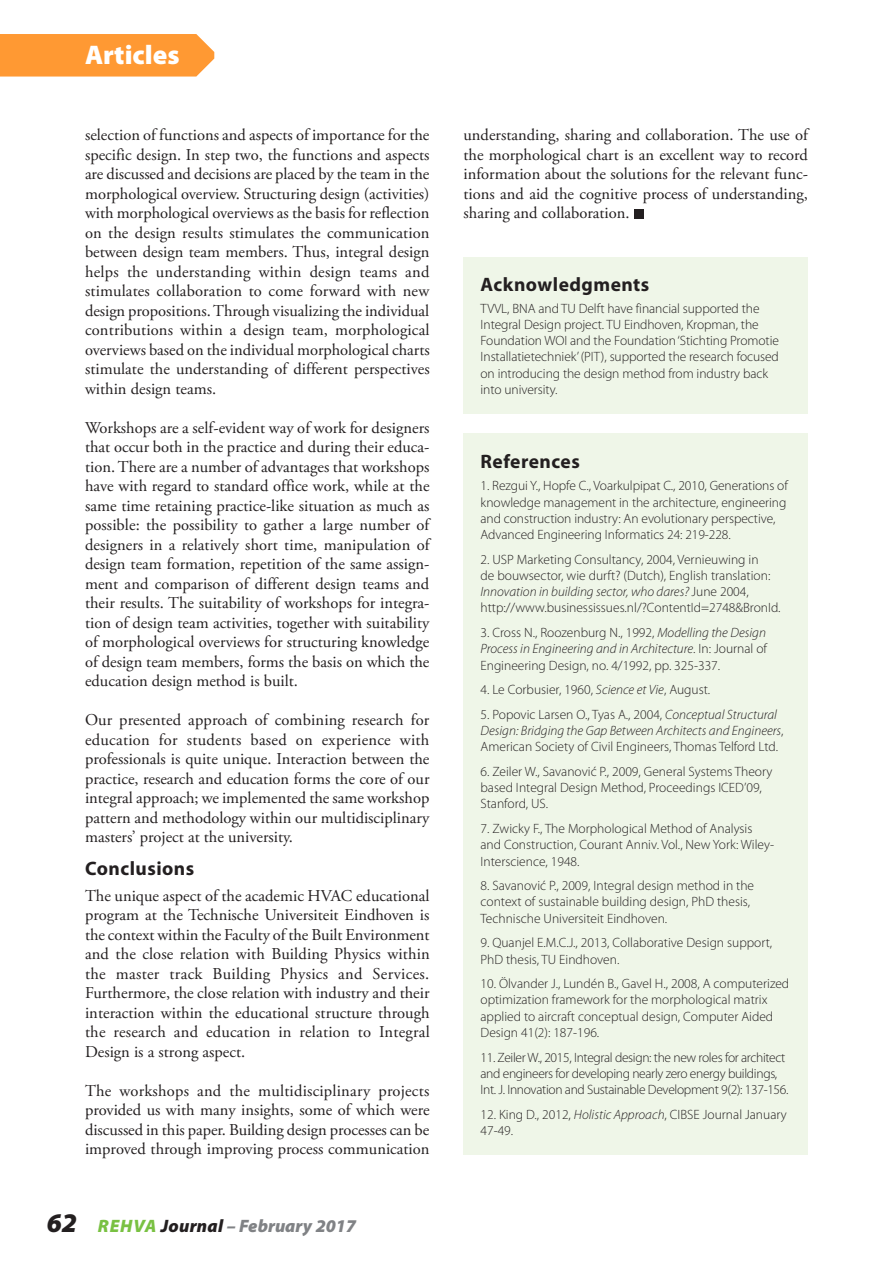
<style>
.page{position:relative;width:893px;height:1263px;background:#fff}
.page>*{position:absolute;margin:0;border:0;box-sizing:border-box;transform-origin:0 0}
.t1{font:900 27px "Myriad Pro";color:#fff}
.Heading_2{font:700 19.5px "Myriad Pro";letter-spacing:.025em;color:#231f20}
.t2{font:italic 900 18px "Myriad Pro";letter-spacing:.01em;color:#808285}
.t3{font:16.5px/19.5px "Adobe Garamond Pro";color:#231f20;text-align:justify}
.List{font:300 13.5px/16.2px "Myriad Pro";color:#231f20}
.List-2{font:300 13.5px/16.2px "Myriad Pro";letter-spacing:-.025em;color:#231f20}
.s1{font-size:27px;color:#231f20}
.s2{color:#79c142}
.s3{color:#231f20}
.s4{font-style:italic}
</style>
<div class="page">
<div style="left:634px;top:209px;width:9px;height:9px;background:#231f20"></div>
<div style="left:463px;top:257px;width:345px;height:156px;background:#eff6e8"></div>
<div style="left:463px;top:433px;width:345px;height:721px;background:#eff6e8"></div>
<div style="left:0;top:34px;width:214px;height:43px;background:#f93"></div>
<h1 class="t1" style="left:85px;top:37px;width:96px">Articles</h1>
<p class="t3" style="left:85px;top:126px;width:346px">selection of functions and aspects of importance for the specific design. In step two, the functions and aspects are discussed and decisions are placed by the team in the morphological overview. Structuring design (activities) with morphological overviews as the basis for reflection on the design results stimulates the communication between design team members. Thus, integral design helps the understanding within design teams and stimulates collaboration to come forward with new design propositions. Through visualizing the individual contributions within a design team, morphological overviews based on the individual morphological charts stimulate the understanding of different perspectives within design teams.</p>
<p class="t3" style="left:85px;top:418px;width:346px">Workshops are a self-evident way of work for designers that occur both in the practice and during their educa&shy;tion. There are a number of advantages that workshops have with regard to standard office work, while at the same time retaining practice-like situation as much as possible: the possibility to gather a large number of designers in a relatively short time, manipulation of design team formation, repetition of the same assign&shy;ment and comparison of different design teams and their results. The suitability of workshops for integra&shy;tion of design team activities, together with suitability of morphological overviews for structuring knowledge of design team members, forms the basis on which the education design method is built.</p>
<p class="t3" style="left:85px;top:711px;width:346px">Our presented approach of combining research for education for students based on experience with professionals is quite unique. Interaction between the practice, research and education forms the core of our integral approach; we implemented the same workshop pattern and methodology within our multidisciplinary masters’ project at the university.</p>
<p class="Heading_2" style="left:85px;top:856px;width:111px">Conclusions</p>
<p class="t3" style="left:85px;top:886px;width:346px">The unique aspect of the academic HVAC educational program at the Technische Universiteit Eindhoven is the context within the Faculty of the Built Environment and the close relation with Building Physics within the master track Building Physics and Services.<br>Furthermore, the close relation with industry and their interaction within the educational structure through the research and education in relation to Integral Design is a strong aspect.</p>
<p class="t3" style="left:85px;top:1081px;width:346px">The workshops and the multidisciplinary projects provided us with many insights, some of which were discussed in this paper. Building design processes can be improved through improving process communication</p>
<p class="t2" style="left:47px;top:1214px;width:311px"><span class="s1">62</span> <span class="s2">REHVA</span> <span class="s3">Journal</span> – February 2017</p>
<p class="t3" style="left:463px;top:126px;width:346px">understanding, sharing and collaboration. The use of the morphological chart is an excellent way to record information about the solutions for the relevant func&shy;tions and aid the cognitive process of understanding, sharing and collaboration.</p>
<p class="Heading_2" style="left:480px;top:271px;width:170px">Acknowledgments</p>
<p class="List" style="left:480px;top:300px;width:300px">TVVL, BNA and TU Delft have financial supported the Integral Design project. TU Eindhoven, Kropman, the Foundation WOI and the Foundation ‘Stichting Promotie Installatietechniek’ (PIT), supported the research focused on introducing the design method from industry back into university.</p>
<p class="Heading_2" style="left:480px;top:449px;width:101px">References</p>
<p class="List" style="left:480px;top:478px;width:309px">1. Rezgui Y., Hopfe C., Voarkulpipat C., 2010, Generations of knowledge management in the architecture, engineering and construction industry: An evolutionary perspective, Advanced Engineering Informatics 24: 219-228.</p>
<p class="List" style="left:480px;top:551px;width:302px">2. USP Marketing Consultancy, 2004, Vernieuwing in<br>de bouwsector, wie durft? (Dutch), English translation:<br><span class="s4">Innovation in building sector, who dares?</span> June 2004, http://www.businessissues.nl/?ContentId=2748&amp;BronId.</p>
<p class="List" style="left:480px;top:624px;width:288px;text-align:justify">3. Cross N., Roozenburg N., 1992, <span class="s4">Modelling the Design Process in Engineering and in Architecture</span>. In: Journal of Engineering Design, no. 4/1992, pp. 325-337.</p>
<p class="List" style="left:480px;top:681px;width:231px">4. Le Corbusier, 1960, <span class="s4">Science et Vie</span>, August.</p>
<p class="List" style="left:480px;top:706px;width:305px">5. Popovic Larsen O., Tyas A., 2004, <span class="s4">Conceptual Structural<br>Design: Bridging the Gap Between Architects and Engineers</span>,<br>American Society of Civil Engineers, Thomas Telford Ltd.</p>
<p class="List" style="left:480px;top:763px;width:293px">6. Zeiler W., Savanović P., 2009, General Systems Theory based Integral Design Method, Proceedings ICED’09,<br>Stanford, US.</p>
<p class="List" style="left:480px;top:820px;width:295px">7. Zwicky F., The Morphological Method of Analysis and Construction, Courant Anniv. Vol., New York: Wiley-<br>Interscience, 1948.</p>
<p class="List" style="left:480px;top:877px;width:275px">8. Savanović P., 2009, Integral design method in the context of sustainable building design, PhD thesis,<br>Technische Universiteit Eindhoven.</p>
<p class="List" style="left:480px;top:935px;width:293px">9. Quanjel E.M.C.J., 2013, Collaborative Design support,<br>PhD thesis, TU Eindhoven.</p>
<p class="List" style="left:480px;top:975px;width:310px">10. Ölvander J., Lundén B., Gavel H., 2008, A computerized optimization framework for the morphological matrix applied to aircraft conceptual design, Computer Aided Design 41(2): 187-196.</p>
<p class="List-2" style="left:480px;top:1049px;width:309px">11. Zeiler W., 2015, Integral design: the new roles for architect and engineers for developing nearly zero energy buildings,<br>Int. J. Innovation and Sustainable Development 9(2): 137-156.</p>
<p class="List" style="left:480px;top:1106px;width:308px">12. King D., 2012, <span class="s4">Holistic Approach</span>, CIBSE Journal January<br>47-49.</p>
</div>
